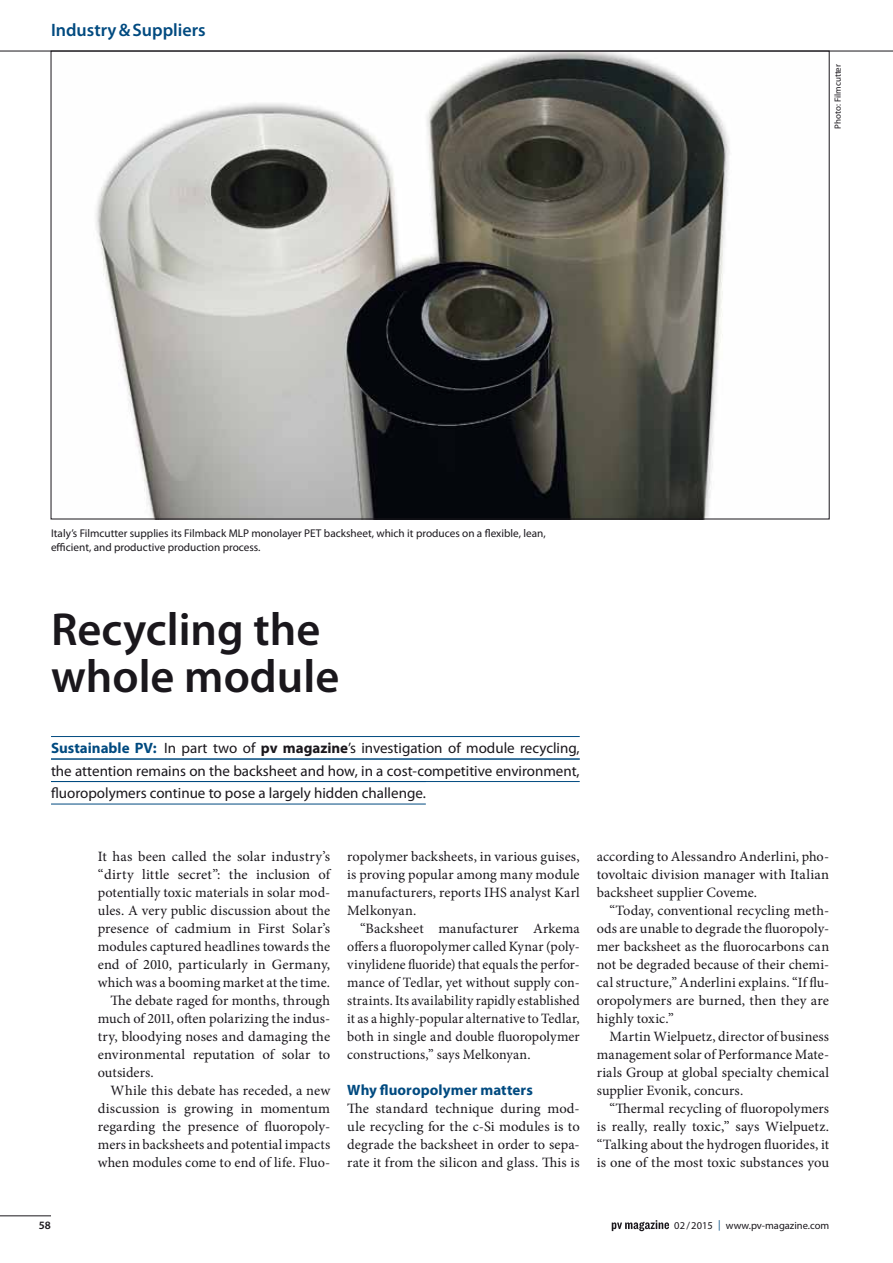
<style>
.page{position:relative;width:893px;height:1263px;background:#fff}
.page>*{position:absolute;margin:0;border:0;box-sizing:border-box;transform-origin:0 0}
.t1{font:600 46.5px/46.5px "Myriad Pro";color:#1a171c}
.t2{font:600 18px "Myriad Pro";color:#004a80}
.t3{font:15px/22.5px "Myriad Pro";color:#1a171c;text-align:justify}
.t4{font:700 15px "Myriad Pro";letter-spacing:.005em;color:#004a80}
.t5{font:14.25px/18px "Minion Pro";letter-spacing:.005em;color:#1a171c;text-align:justify}
.t6{font:11.25px/13.5px "Myriad Pro";color:#1a171c}
.t7{font:600 11.25px "Myriad Pro";color:#1a171c}
.t8{font:10.5px "Myriad Pro";color:#1a171c}
.t9{font:9px "Myriad Pro";color:#1a171c}
.s1{font-weight:700;color:#004a80}
.s2{font-weight:700}
.s3{color:#004a80}
</style>
<div class="page">
<img style="left:95px;top:53px;width:635px;height:464px">
<hr style="left:0;top:1215px;width:51px;height:1px;background:#1a171c">
<svg style="left:612px;top:1220px;width:57px;height:11px"></svg>
<hr style="left:51px;top:781px;width:529px;height:1px;background:#004a80">
<hr style="left:51px;top:804px;width:375px;height:1px;background:#004a80">
<hr style="left:51px;top:736px;width:529px;height:1px;background:#004a80">
<hr style="left:51px;top:759px;width:529px;height:1px;background:#004a80">
<hr style="left:0;top:51px;width:893px;height:1px;background:#1a171c">
<p class="t2" style="left:51px;top:18px;width:156px">Industry&amp;Suppliers</p>
<p class="t9" style="left:832px;top:129px;width:66px;rotate:-90deg">Photo: Filmcutter</p>
<p class="t6" style="left:51px;top:526px;width:496px">Italy’s Filmcutter supplies its Filmback MLP monolayer PET backsheet, which it produces on a flexible, lean, efficient, and productive production process.</p>
<h1 class="t1" style="left:51px;top:605px;width:290px">Recycling the whole module</h1>
<p class="t3" style="left:51px;top:736px;width:530px"><span class="s1">Sustainable PV:</span> In part two of <span class="s2">pv magazine</span>’s investigation of module recycling, the attention remains on the backsheet and how, in a cost-competitive environment, fluoropolymers continue to pose a largely hidden challenge.</p>
<p class="t5" style="left:98px;top:847px;width:234px">It has been called the solar industry’s</p>
<p class="t5" style="left:98px;top:865px;width:234px">“dirty little secret”: the inclusion of</p>
<p class="t5" style="left:98px;top:883px;width:234px">potentially toxic materials in solar mod-</p>
<p class="t5" style="left:98px;top:901px;width:234px">ules. A very public discussion about the</p>
<p class="t5" style="left:98px;top:919px;width:234px">presence of cadmium in First Solar’s</p>
<p class="t5" style="left:98px;top:937px;width:234px">modules captured headlines towards the</p>
<p class="t5" style="left:98px;top:955px;width:234px">end of 2010, particularly in Germany,</p>
<p class="t5" style="left:98px;top:973px;width:234px">which was a booming market at the time.</p>
<p class="t5" style="left:111px;top:991px;width:221px">The debate raged for months, through</p>
<p class="t5" style="left:98px;top:1009px;width:234px">much of 2011, often polarizing the indus-</p>
<p class="t5" style="left:98px;top:1027px;width:234px">try, bloodying noses and damaging the</p>
<p class="t5" style="left:98px;top:1045px;width:234px">environmental reputation of solar to</p>
<p class="t5" style="left:98px;top:1063px;width:57px">outsiders.</p>
<p class="t5" style="left:111px;top:1081px;width:221px">While this debate has receded, a new</p>
<p class="t5" style="left:98px;top:1099px;width:234px">discussion is growing in momentum</p>
<p class="t5" style="left:98px;top:1117px;width:234px">regarding the presence of fluoropoly-</p>
<p class="t5" style="left:98px;top:1135px;width:234px">mers in backsheets and potential impacts</p>
<p class="t5" style="left:98px;top:1153px;width:234px">when modules come to end of life. Fluo-</p>
<p class="t5" style="left:347px;top:847px;width:234px">ropolymer backsheets, in various guises, is proving popular among many module manufacturers, reports IHS analyst Karl Melkonyan.</p>
<p class="t5" style="left:347px;top:919px;width:234px;text-indent:13px">“Backsheet manufacturer Arkema offers a fluoropolymer called Kynar (poly&shy;vinylidene fluoride) that equals the perfor&shy;mance of Tedlar, yet without supply con&shy;straints. Its availability rapidly established it as a highly-popular alternative to Tedlar, both in single and double fluoropolymer constructions,” says Melkonyan.</p>
<p class="t4" style="left:347px;top:1080px;width:187px">Why fluoropolymer matters</p>
<p class="t5" style="left:347px;top:1099px;width:234px">The standard technique during mod&shy;ule recycling for the c-Si modules is to degrade the backsheet in order to sepa&shy;rate it from the silicon and glass. This is</p>
<p class="t5" style="left:597px;top:847px;width:234px">according to Alessandro Anderlini, pho&shy;tovoltaic division manager with Italian backsheet supplier Coveme.</p>
<p class="t5" style="left:597px;top:901px;width:234px;text-indent:13px">“Today, conventional recycling meth&shy;ods are unable to degrade the fluoropoly&shy;mer backsheet as the fluorocarbons can not be degraded because of their chemi&shy;cal structure,” Anderlini explains. “If flu&shy;oropolymers are burned, then they are highly toxic.”</p>
<p class="t5" style="left:597px;top:1027px;width:234px;text-indent:13px">Martin Wielpuetz, director of business management solar of Performance Mate&shy;rials Group at global specialty chemical supplier Evonik, concurs.</p>
<p class="t5" style="left:597px;top:1099px;width:234px;text-indent:13px">“Thermal recycling of fluoropolymers is really, really toxic,” says Wielpuetz. “Talking about the hydrogen fluorides, it is one of the most toxic substances you</p>
<p class="t7" style="left:39px;top:1218px;width:14px">58</p>
<p class="t8" style="left:674px;top:1219px;width:156px">02/2015 <span class="s3">|</span> www.pv-magazine.com</p>
</div>
